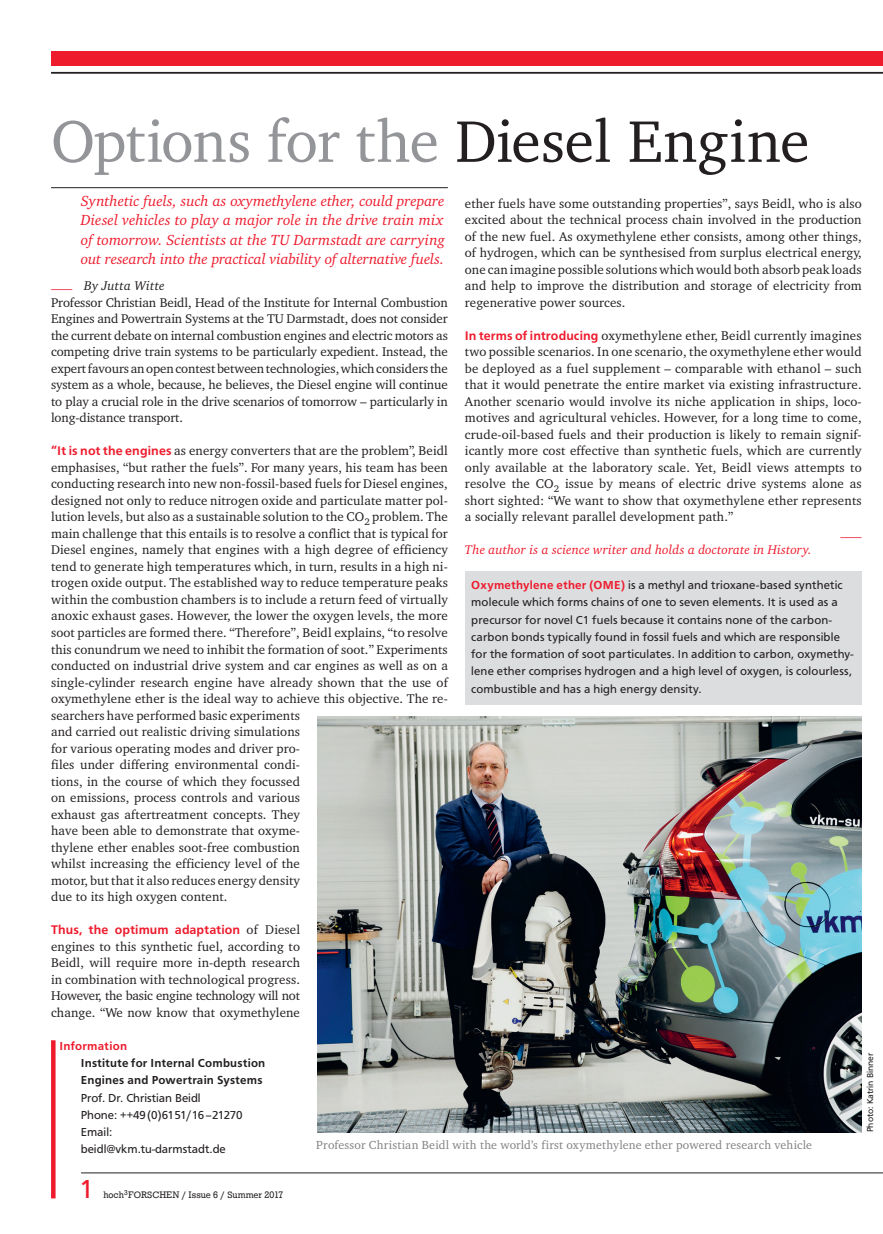
<style>
.page{position:relative;width:883px;height:1234px;background:#fff}
.page>*{position:absolute;margin:0;border:0;box-sizing:border-box;transform-origin:0 0}
.t1{font:60px "Charter";letter-spacing:-.01em;color:#939598}
.t2{font:27px "Front Page Pro";color:#ee1b2d}
.t3{font:italic 15px/19.5px "Charter";color:#ee1b2d}
.t4{font:12.9px/16.5px "Charter";letter-spacing:.01em;color:#231f20;text-align:justify}
.t5{font:italic 12.9px "Charter";letter-spacing:.005em;color:#ee1b2d}
.t6{font:500 12.9px "Front Page Pro";letter-spacing:.005em;color:#ee1b2d}
.t7{font:12.9px "Charter";color:#ee1b2d;scale:3.27 1}
.t8{font:12px/17.2px "Front Page Pro";letter-spacing:.01em;color:#231f20}
.t9{font:12px "Charter";letter-spacing:.015em;color:#808285}
.t10{font:500 12px/17.2px "Front Page Pro";letter-spacing:.02em;color:#231f20}
.t11{font:500 12px "Front Page Pro";letter-spacing:.025em;color:#ee1b2d}
.t12{font:9.75px "Stafford";color:#231f20}
.t13{font:9px "Front Page Pro";color:#231f20}
.s1{color:#231f20}
.s2{font-family:"Front Page Pro";font-weight:500;color:#ee1b2d}
.s3{font-style:italic}
.s4{font-family:"Charter";font-weight:400;color:#231f20}
.s5{font-weight:500;color:#ee1b2d}
</style>
<div class="page">
<div style="left:51px;top:51px;width:831px;height:15px;background:#ee1b2d"></div>
<hr style="left:51px;top:72px;width:831px;height:2px;background:#231f20">
<div style="left:51px;top:1039px;width:5px;height:159px;background:#ee1b2d"></div>
<hr style="left:882px;top:316px;width:1px;height:917px;background:#dcdddf">
<hr style="left:81px;top:1172px;width:801px;height:1px;background:#231f20">
<hr style="left:51px;top:187px;width:397px;height:1px;background:#231f20">
<div style="left:465px;top:571px;width:396px;height:133px;background:#dcdddf"></div>
<img style="left:317px;top:716px;width:544px;height:416px">
<h1 class="t1" style="left:51px;top:104px;width:759px">Options for the <span class="s1">Diesel Engine</span></h1>
<p class="t4" style="left:465px;top:195px;width:398px">ether fuels have some outstanding properties”, says Beidl, who is also excited about the technical process chain involved in the production of the new fuel. As oxymethylene ether consists, among other things, of hydrogen, which can be synthesised from surplus electrical energy, one can imagine possible solutions which would both absorb peak loads and help to improve the distribution and storage of electricity from regenerative power sources.</p>
<p class="t4" style="left:465px;top:327px;width:398px"><span class="s2">In terms of introducing</span> oxymethylene ether, Beidl currently imagines two possible scenarios. In one scenario, the oxymethylene ether would be deployed as a fuel supplement – comparable with ethanol – such that it would penetrate the entire market via existing infrastructure.<br>Another scenario would involve its niche application in ships, loco&shy;motives and agricultural vehicles. However, for a long time to come, crude-oil-based fuels and their production is likely to remain signif&shy;icantly more cost effective than synthetic fuels, which are currently only available at the laboratory scale. Yet, Beidl views attempts to resolve the CO<sub>2</sub> issue by means of electric drive systems alone as short sighted: “We want to show that oxymethylene ether represents a socially relevant parallel development path.”</p>
<p class="t7" style="left:840px;top:522px;width:8px">_</p>
<p class="t5" style="left:465px;top:541px;width:348px">The author is a science writer and holds a doctorate in History.</p>
<p class="t3" style="left:81px;top:190px;width:366px">Synthetic fuels, such as oxymethylene ether, could prepare Diesel vehicles to play a major role in the drive train mix of tomorrow. Scientists at the TU Darmstadt are carrying out research into the practical viability of alternative fuels.</p>
<p class="t4" style="left:51px;top:277px;width:398px;text-align:left"><sup>_</sup> <span class="s3">By Jutta Witte<br></span>Professor Christian Beidl, Head of the Institute for Internal Combustion Engines and Powertrain Systems at the TU Darmstadt, does not consider the current debate on internal combustion engines and electric motors as competing drive train systems to be particularly expedient. Instead, the expert favours an open contest between technologies, which considers the system as a whole, because, he believes, the Diesel engine will continue to play a crucial role in the drive scenarios of tomorrow – particularly in long-distance transport.</p>
<p class="t4" style="left:51px;top:442px;width:398px;text-align:left"><span class="s2">“It is not the engines</span> as energy converters that are the problem”, Beidl emphasises, “but rather the fuels”. For many years, his team has been conducting research into new non-fossil-based fuels for Diesel engines, designed not only to reduce nitrogen oxide and particulate matter pol&shy;lution levels, but also as a sustainable solution to the CO<sub>2</sub> problem. The main challenge that this entails is to resolve a conflict that is typical for Diesel engines, namely that engines with a high degree of efficiency tend to generate high temperatures which, in turn, results in a high ni&shy;trogen oxide output. The established way to reduce temperature peaks within the combustion chambers is to include a return feed of virtually anoxic exhaust gases. However, the lower the oxygen levels, the more soot particles are formed there. “Therefore”, Beidl explains, “to resolve this conundrum we need to inhibit the formation of soot.” Experiments conducted on industrial drive system and car engines as well as on a single-cylinder research engine have already shown that the use of oxymethylene ether is the ideal way to achieve this objective. The re&shy;searchers have performed basic experiments<br>and carried out realistic driving simulations<br>for various operating modes and driver pro-<br>files under differing environmental condi-<br>tions, in the course of which they focussed<br>on emissions, process controls and various<br>exhaust gas aftertreatment concepts. They<br>have been able to demonstrate that oxyme-<br>thylene ether enables soot-free combustion<br>whilst increasing the efficiency level of the<br>motor, but that it also reduces energy density<br>due to its high oxygen content.</p>
<p class="t6" style="left:51px;top:920px;width:250px">Thus, the optimum adaptation <span class="s4">of Diesel</span></p>
<p class="t4" style="left:51px;top:937px;width:250px">engines to this synthetic fuel, according to Beidl, will require more in-depth research in combination with technological progress.<br>However, the basic engine technology will not change. “We now know that oxymethylene</p>
<p class="t8" style="left:471px;top:575px;width:384px"><span class="s5">Oxymethylene ether (OME)</span> is a methyl and trioxane-based synthetic molecule which forms chains of one to seven elements. It is used as a precursor for novel C1 fuels because it contains none of the carbon&shy;carbon bonds typically found in fossil fuels and which are responsible for the formation of soot particulates. In addition to carbon, oxymethy&shy;lene ether comprises hydrogen and a high level of oxygen, is colourless, combustible and has a high energy density.</p>
<p class="t11" style="left:60px;top:1036px;width:69px">Information</p>
<p class="t10" style="left:81px;top:1053px;width:186px">Institute for Internal Combustion<br>Engines and Powertrain Systems</p>
<p class="t8" style="left:81px;top:1087px;width:163px">Prof. Dr. Christian Beidl<br>Phone: ++49 (0)6151/16–21270<br>Email: beidl@vkm.tu-darmstadt.de</p>
<h2 class="t2" style="left:79px;top:1169px;width:16px">1</h2>
<p class="t12" style="left:103px;top:1189px;width:181px">hoch<sup>3</sup>FORSCHEN / Issue 6 / Summer 2017</p>
<p class="t9" style="left:316px;top:1136px;width:497px">Professor Christian Beidl with the world’s first oxymethylene ether powered research vehicle</p>
<p class="t13" style="left:863px;top:1132px;width:81px;rotate:-90deg">Photo: Katrin Binner</p>
</div>
